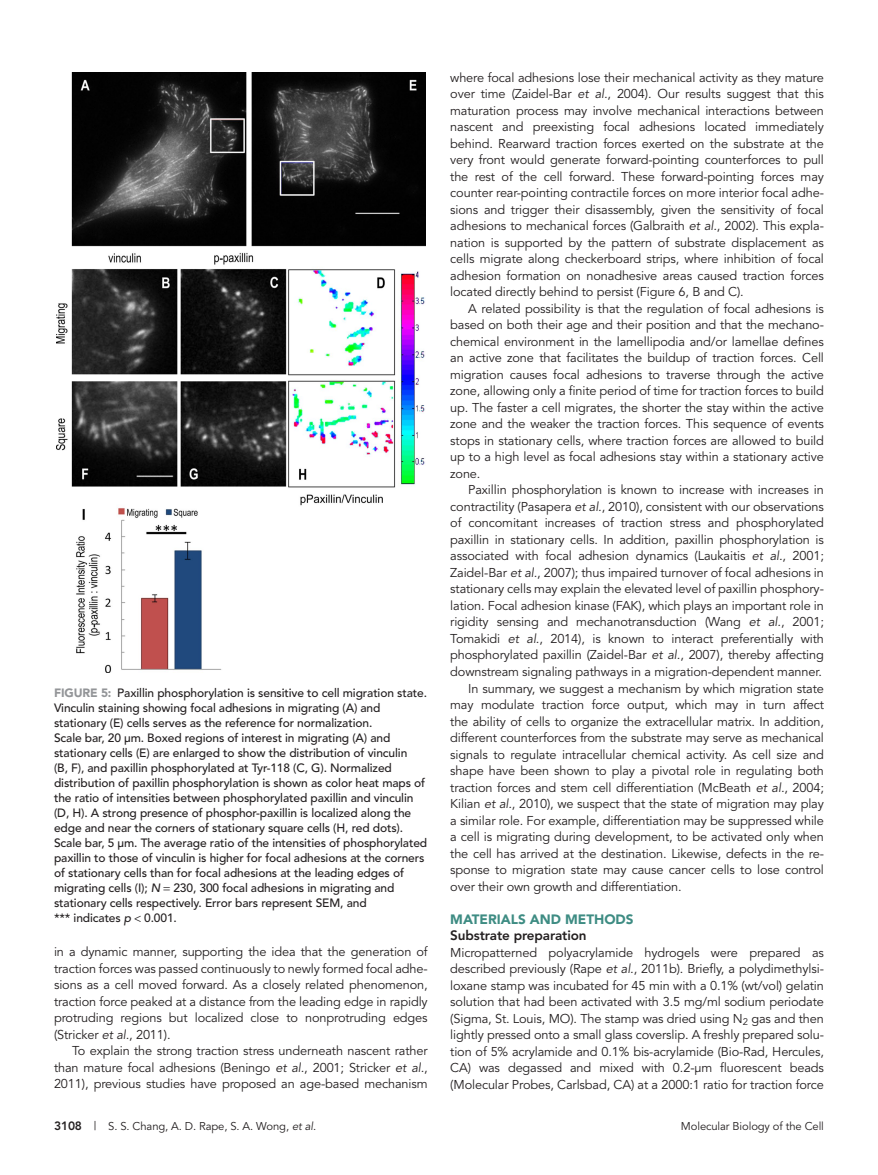
<style>
.page{position:relative;width:878px;height:1175px;background:#fff}
.page>*{position:absolute;margin:0;border:0;box-sizing:border-box;transform-origin:0 0}
.H2afterH1{font:800 13.5px "Avenir";letter-spacing:-.01em;color:#231f20}
.t1{font:900 13.5px "Avenir";color:#3e8c83}
.Para{font:12.75px/16.5px "Avenir";letter-spacing:-.01em;color:#231f20;text-align:justify}
.ParaFL{font:12.75px/16.5px "Avenir";letter-spacing:-.01em;color:#231f20;text-align:justify}
.FigCaption{font:500 12px/15px "Avenir";letter-spacing:-.01em;color:#231f20}
.t2{font:11.25px "Avenir";letter-spacing:-.01em;color:#231f20}
.s1{font-weight:900;color:#939598}
.s2{font-style:italic}
.s3{font-weight:800;font-size:12px}
.s4{font-size:12px}
</style>
<div class="page">
<img style="left:56px;top:72px;width:369px;height:600px">
<p class="FigCaption" style="left:54px;top:685px;width:375px"><span class="s1">FIGURE 5:</span> Paxillin phosphorylation is sensitive to cell migration state.<br>Vinculin staining showing focal adhesions in migrating (A) and stationary (E) cells serves as the reference for normalization.<br>Scale bar, 20 µm. Boxed regions of interest in migrating (A) and stationary cells (E) are enlarged to show the distribution of vinculin<br>(B, F), and paxillin phosphorylated at Tyr-118 (C, G). Normalized distribution of paxillin phosphorylation is shown as color heat maps of the ratio of intensities between phosphorylated paxillin and vinculin (D, H). A strong presence of phosphor-paxillin is localized along the edge and near the corners of stationary square cells (H, red dots).<br>Scale bar, 5 µm. The average ratio of the intensities of phosphorylated paxillin to those of vinculin is higher for focal adhesions at the corners of stationary cells than for focal adhesions at the leading edges of migrating cells (I); <span class="s2">N</span> 230, 300 focal adhesions in migrating and stationary cells respectively. Error bars represent SEM, and<br>*** indicates <span class="s2">p</span> 0.001.</p>
<p class="Para" style="left:54px;top:944px;width:375px">in a dynamic manner, supporting the idea that the generation of traction forces was passed continuously to newly formed focal adhe&shy;sions as a cell moved forward. As a closely related phenomenon, traction force peaked at a distance from the leading edge in rapidly protruding regions but localized close to nonprotruding edges (Stricker <span class="s2">et al.</span>, 2011).</p>
<p class="Para" style="left:54px;top:1043px;width:375px;text-indent:18px">To explain the strong traction stress underneath nascent rather than mature focal adhesions (Beningo <span class="s2">et al.</span>, 2001; Stricker <span class="s2">et al.</span>, 2011), previous studies have proposed an age-based mechanism</p>
<p class="Para" style="left:450px;top:69px;width:375px">where focal adhesions lose their mechanical activity as they mature over time (Zaidel-Bar <span class="s2">et al.</span>, 2004). Our results suggest that this maturation process may involve mechanical interactions between nascent and preexisting focal adhesions located immediately behind. Rearward traction forces exerted on the substrate at the very front would generate forward-pointing counterforces to pull the rest of the cell forward. These forward-pointing forces may counter rear-pointing contractile forces on more interior focal adhe&shy;sions and trigger their disassembly, given the sensitivity of focal adhesions to mechanical forces (Galbraith <span class="s2">et al.</span>, 2002). This expla&shy;nation is supported by the pattern of substrate displacement as cells migrate along checkerboard strips, where inhibition of focal adhesion formation on nonadhesive areas caused traction forces located directly behind to persist (Figure 6, B and C).</p>
<p class="Para" style="left:450px;top:300px;width:375px;text-indent:18px">A related possibility is that the regulation of focal adhesions is based on both their age and their position and that the mechano&shy;chemical environment in the lamellipodia and/or lamellae defines an active zone that facilitates the buildup of traction forces. Cell migration causes focal adhesions to traverse through the active zone, allowing only a finite period of time for traction forces to build up. The faster a cell migrates, the shorter the stay within the active zone and the weaker the traction forces. This sequence of events stops in stationary cells, where traction forces are allowed to build up to a high level as focal adhesions stay within a stationary active zone.</p>
<p class="Para" style="left:450px;top:482px;width:375px;text-indent:18px">Paxillin phosphorylation is known to increase with increases in contractility (Pasapera <span class="s2">et al.</span>, 2010), consistent with our observations of concomitant increases of traction stress and phosphorylated paxillin in stationary cells. In addition, paxillin phosphorylation is associated with focal adhesion dynamics (Laukaitis <span class="s2">et al.</span>, 2001; Zaidel-Bar <span class="s2">et al.</span>, 2007); thus impaired turnover of focal adhesions in stationary cells may explain the elevated level of paxillin phosphory&shy;lation. Focal adhesion kinase (FAK), which plays an important role in rigidity sensing and mechanotransduction (Wang <span class="s2">et al.</span>, 2001; Tomakidi <span class="s2">et al.</span>, 2014), is known to interact preferentially with phosphorylated paxillin (Zaidel-Bar <span class="s2">et al.</span>, 2007), thereby affecting downstream signaling pathways in a migration-dependent manner.</p>
<p class="Para" style="left:450px;top:680px;width:375px;text-indent:18px">In summary, we suggest a mechanism by which migration state may modulate traction force output, which may in turn affect the ability of cells to organize the extracellular matrix. In addition, different counterforces from the substrate may serve as mechanical signals to regulate intracellular chemical activity. As cell size and shape have been shown to play a pivotal role in regulating both traction forces and stem cell differentiation (McBeath <span class="s2">et al.</span>, 2004; Kilian <span class="s2">et al.</span>, 2010), we suspect that the state of migration may play a similar role. For example, differentiation may be suppressed while a cell is migrating during development, to be activated only when the cell has arrived at the destination. Likewise, defects in the re&shy;sponse to migration state may cause cancer cells to lose control over their own growth and differentiation.</p>
<h1 class="t1" style="left:450px;top:910px;width:185px">MATERIALS AND METHODS</h1>
<p class="H2afterH1" style="left:450px;top:927px;width:138px">Substrate preparation</p>
<p class="ParaFL" style="left:450px;top:944px;width:375px">Micropatterned polyacrylamide hydrogels were prepared as described previously (Rape <span class="s2">et al.</span>, 2011b). Briefly, a polydimethylsi&shy;loxane stamp was incubated for 45 min with a 0.1% (wt/vol) gelatin solution that had been activated with 3.5 mg/ml sodium periodate (Sigma, St. Louis, MO). The stamp was dried using N<sub>2</sub> gas and then lightly pressed onto a small glass coverslip. A freshly prepared solu&shy;tion of 5% acrylamide and 0.1% bis-acrylamide (Bio-Rad, Hercules, CA) was degassed and mixed with 0.2-µm fluorescent beads (Molecular Probes, Carlsbad, CA) at a 2000:1 ratio for traction force</p>
<p class="t2" style="left:54px;top:1119px;width:264px"><span class="s3">3108</span> <span class="s4">|</span> S. S. Chang, A. D. Rape, S. A. Wong, <span class="s2">et al</span>.</p>
<p class="t2" style="left:681px;top:1119px;width:144px">Molecular Biology of the Cell</p>
</div>
